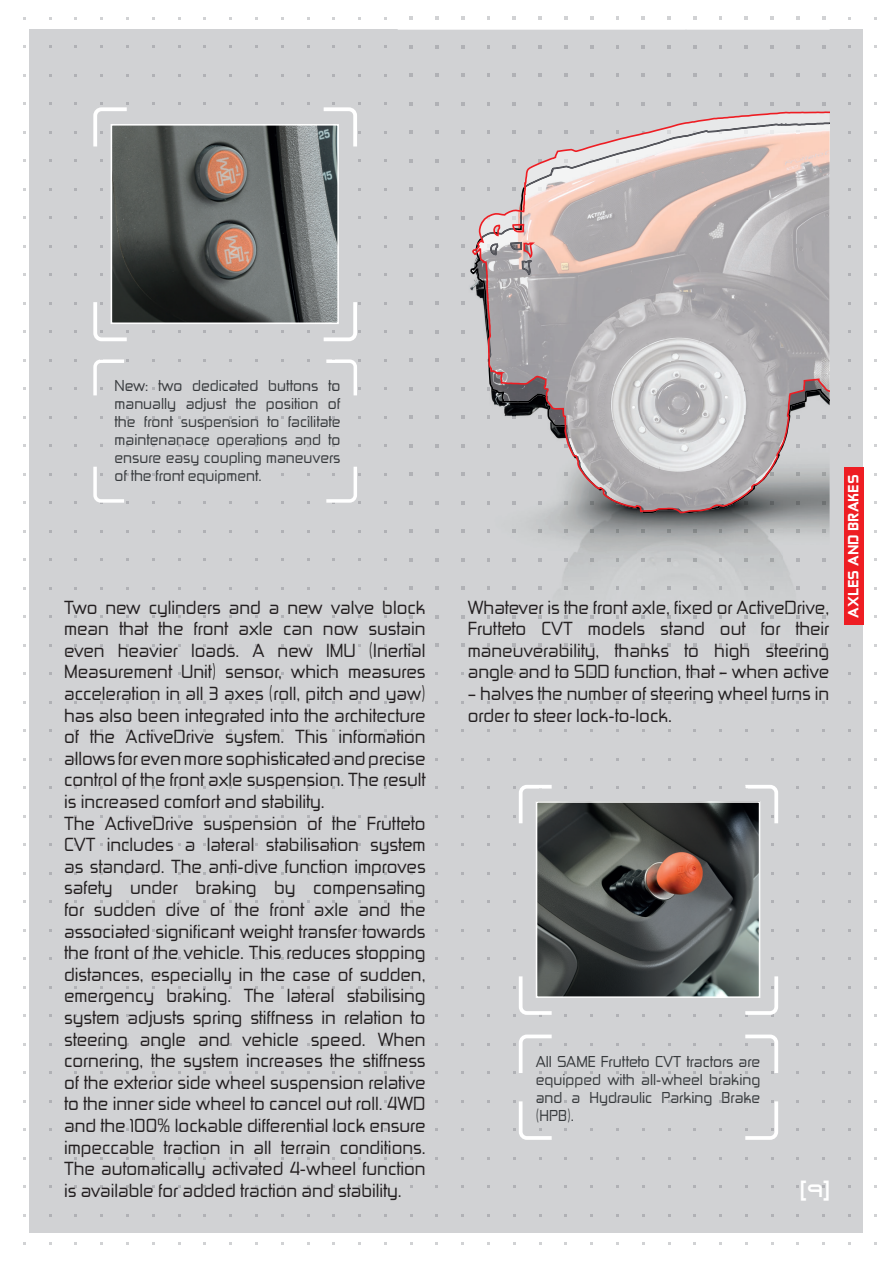
<style>
.page{position:relative;width:893px;height:1263px;background:#fff}
.page>*{position:absolute;margin:0;border:0;box-sizing:border-box;transform-origin:0 0}
.t1{font:18px/21.6px "Zekton Rg Regular 3";color:#231f20}
.t2{font:18px "Kusanagi";color:#fff}
.t3{font:15px/18px "Zekton Rg Regular 3";color:#36393c;text-align:justify}
.t4{font:14.1px "Zekton Hv";color:#fff;scale:1.06 1}
</style>
<div class="page">
<div style="left:30px;top:30px;width:833px;height:1203px;background:#d1d2d4"></div>
<svg style="left:93px;top:102px;width:36px;height:48px"></svg>
<svg style="left:323px;top:102px;width:38px;height:45px"></svg>
<svg style="left:93px;top:298px;width:36px;height:44px"></svg>
<svg style="left:323px;top:302px;width:38px;height:40px"></svg>
<img style="left:114px;top:127px;width:222px;height:194px">
<div style="left:111px;top:124px;width:228px;height:200px;border:2px solid #fff"></div>
<div style="left:844px;top:467px;width:19px;height:158px;background:#ee1d23"></div>
<img style="left:512px;top:518px;width:77px;height:129px">
<img style="left:782px;top:518px;width:47px;height:129px">
<img style="left:734px;top:518px;width:48px;height:129px">
<img style="left:589px;top:518px;width:48px;height:129px">
<img style="left:637px;top:518px;width:97px;height:129px">
<svg style="left:829px;top:112px;width:1px;height:279px"></svg>
<svg style="left:471px;top:16px;width:358px;height:502px"></svg>
<svg style="left:513px;top:785px;width:39px;height:39px"></svg>
<svg style="left:745px;top:785px;width:33px;height:42px"></svg>
<svg style="left:513px;top:976px;width:39px;height:41px"></svg>
<svg style="left:745px;top:973px;width:33px;height:44px"></svg>
<img style="left:539px;top:804px;width:218px;height:191px">
<div style="left:536px;top:801px;width:224px;height:197px;border:2px solid #fff"></div>
<svg style="left:513px;top:1034px;width:39px;height:40px"></svg>
<svg style="left:745px;top:1034px;width:33px;height:40px"></svg>
<svg style="left:513px;top:1100px;width:39px;height:40px"></svg>
<svg style="left:745px;top:1100px;width:33px;height:40px"></svg>
<svg style="left:93px;top:359px;width:36px;height:37px"></svg>
<svg style="left:326px;top:359px;width:35px;height:37px"></svg>
<svg style="left:93px;top:466px;width:36px;height:38px"></svg>
<svg style="left:326px;top:466px;width:35px;height:38px"></svg>
<p class="t3" style="left:115px;top:378px;width:227px">New: two dedicated buttons to manually adjust the position of the front suspension to facilitate maintenanace operations and to ensure easy coupling maneuvers of the front equipment.</p>
<p class="t1" style="left:64px;top:597px;width:363px">Two new cylinders and a new valve block mean that the front axle can now sustain even heavier loads. A new IMU (Inertial Measurement Unit) sensor, which measures acceleration in all 3 axes (roll, pitch and yaw) has also been integrated into the architecture of the ActiveDrive system. This information allows for even more sophisticated and precise control of the front axle suspension. The result is increased comfort and stability.<br>The ActiveDrive suspension of the Frutteto CVT includes a lateral stabilisation system as standard. The anti-dive function improves safety under braking by compensating for sudden dive of the front axle and the associated significant weight transfer towards the front of the vehicle. This reduces stopping distances, especially in the case of sudden, emergency braking. The lateral stabilising system adjusts spring stiffness in relation to steering angle and vehicle speed. When cornering, the system increases the stiffness of the exterior side wheel suspension relative to the inner side wheel to cancel out roll. 4WD and the 100% lockable differential lock ensure impeccable traction in all terrain conditions.<br>The automatically activated 4-wheel function is available for added traction and stability.</p>
<p class="t1" style="left:468px;top:597px;width:363px;text-align:justify">Whatever is the front axle, fixed or ActiveDrive, Frutteto CVT models stand out for their maneuverability, thanks to high steering angle and to SDD function, that – when active</p>
<p class="t1" style="left:468px;top:684px;width:363px">– halves the number of steering wheel turns in order to steer lock-to-lock.</p>
<p class="t4" style="left:847px;top:618px;width:137px;rotate:-90deg">AXLES AND BRAKES</p>
<p class="t3" style="left:536px;top:1053px;width:226px">All SAME Frutteto CVT tractors are equipped with all-wheel braking and a Hydraulic Parking Brake (HPB).</p>
<p class="t2" style="left:800px;top:1178px;width:31px">(9)</p>
</div>
